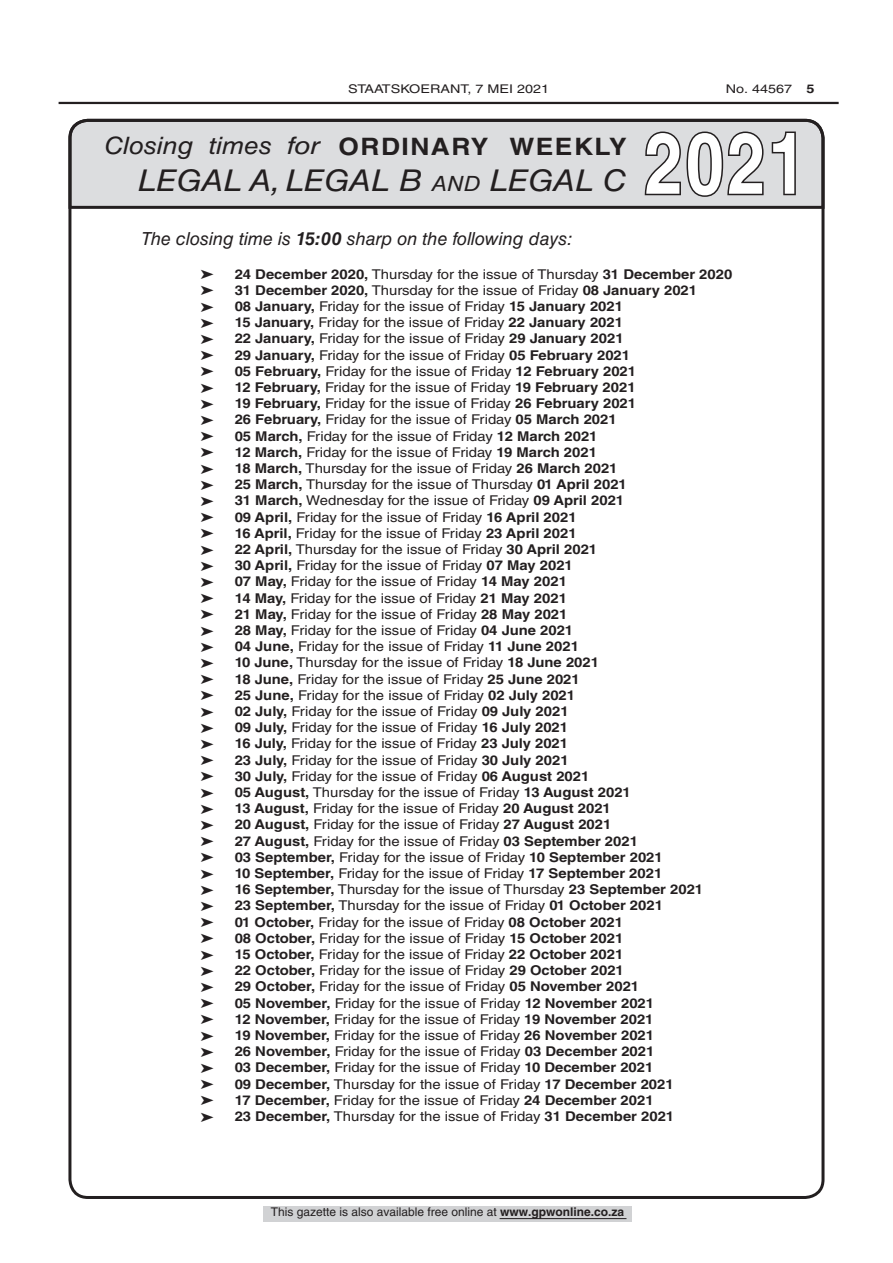
<style>
.page{position:relative;width:893px;height:1263px;background:#fff}
.page>*{position:absolute;margin:0;border:0;box-sizing:border-box;transform-origin:0 0}
.t1{font:700 85.5px "Helvetica LT Std";color:#fff;scale:.8 1}
.t2{font:italic 30px "Helvetica LT Std";color:#231f20;scale:1.1 1}
.t3{font:italic 24px "Helvetica LT Std";color:#231f20;scale:1.1 1}
.t4{font:italic 18px "Helvetica LT Std";color:#231f20}
.t5{font:13.5px/16.2px "Helvetica LT Std";color:#231f20;scale:1.1 1}
.t6{font:13.5px/16.2px "Zapf Dingbats ITC";color:#231f20;text-align:justify;scale:1.1 1}
.t7{font:12px "Helvetica LT Std";color:#231f20}
.t8{font:12px "Helvetica LT Std";color:#231f20;scale:1.2 1}
.s1{font-weight:700}
.s2{font-weight:700;font-style:normal}
.s3{font-size:21px}
</style>
<div class="page">
<div style="left:263px;top:1206px;width:369px;height:16px;background:#d1d2d4"></div>
<hr style="left:500px;top:1218px;width:126px;height:1px;background:#231f20">
<hr style="left:59px;top:102px;width:780px;height:2px;background:#231f20">
<svg style="left:72px;top:119px;width:752px;height:90px;background:#cccdcf"></svg>
<svg style="left:643px;top:130px;width:154px;height:68px;background:#aaaaac"></svg>
<p class="t8" style="left:348px;top:82px;width:169px">STAATSKOERANT, 7 Mei 2021</p>
<p class="t8" style="left:726px;top:82px;width:76px">No. 44567 <span class="s1">5</span></p>
<h3 class="t3" style="left:104px;top:132px;width:476px">Closing times for <span class="s2">ORDINARY WEEKLY</span></h3>
<h2 class="t2" style="left:138px;top:163px;width:446px">LEGAL A, LEGAL B <span class="s3">and</span> LEGAL C</h2>
<h3 class="t4" style="left:141px;top:228px;width:432px">The closing time is <span class="s1">15:00</span> sharp on the following days:</h3>
<h1 class="t1" style="left:644px;top:111px;width:204px">2021</h1>
<p class="t6" style="left:200px;top:266px;width:14px">➤ ➤ ➤ ➤ ➤ ➤ ➤ ➤ ➤ ➤ ➤ ➤ ➤ ➤ ➤ ➤ ➤ ➤ ➤ ➤ ➤ ➤ ➤ ➤ ➤ ➤ ➤ ➤ ➤ ➤ ➤ ➤ ➤ ➤ ➤ ➤ ➤ ➤ ➤ ➤ ➤ ➤ ➤ ➤ ➤ ➤ ➤ ➤ ➤ ➤ ➤ ➤ ➤</p>
<p class="t5" style="left:235px;top:266px;width:454px"><span class="s1">24 December 2020,</span> Thursday for the issue of Thursday <span class="s1">31 December 2020<br>31 December 2020,</span> Thursday for the issue of Friday <span class="s1">08 January 2021<br>08 January,</span> Friday for the issue of Friday <span class="s1">15 January 2021<br>15 January,</span> Friday for the issue of Friday <span class="s1">22 January 2021<br>22 January,</span> Friday for the issue of Friday <span class="s1">29 January 2021<br>29 January,</span> Friday for the issue of Friday <span class="s1">05 February 2021<br>05 February,</span> Friday for the issue of Friday <span class="s1">12 February 2021<br>12 February,</span> Friday for the issue of Friday <span class="s1">19 February 2021<br>19 February,</span> Friday for the issue of Friday <span class="s1">26 February 2021<br>26 February,</span> Friday for the issue of Friday <span class="s1">05 March 2021<br>05 March,</span> Friday for the issue of Friday <span class="s1">12 March 2021<br>12 March,</span> Friday for the issue of Friday <span class="s1">19 March 2021<br>18 March,</span> Thursday for the issue of Friday <span class="s1">26 March 2021<br>25 March,</span> Thursday for the issue of Thursday <span class="s1">01 April 2021<br>31 March,</span> Wednesday for the issue of Friday <span class="s1">09 April 2021<br>09 April,</span> Friday for the issue of Friday <span class="s1">16 April 2021<br>16 April,</span> Friday for the issue of Friday <span class="s1">23 April 2021<br>22 April,</span> Thursday for the issue of Friday <span class="s1">30 April 2021<br>30 April,</span> Friday for the issue of Friday <span class="s1">07 May 2021<br>07 May,</span> Friday for the issue of Friday <span class="s1">14 May 2021<br>14 May,</span> Friday for the issue of Friday <span class="s1">21 May 2021<br>21 May,</span> Friday for the issue of Friday <span class="s1">28 May 2021<br>28 May,</span> Friday for the issue of Friday <span class="s1">04 June 2021<br>04 June,</span> Friday for the issue of Friday <span class="s1">11 June 2021<br>10 June,</span> Thursday for the issue of Friday <span class="s1">18 June 2021<br>18 June,</span> Friday for the issue of Friday <span class="s1">25 June 2021<br>25 June,</span> Friday for the issue of Friday <span class="s1">02 July 2021<br>02 July,</span> Friday for the issue of Friday <span class="s1">09 July 2021<br>09 July,</span> Friday for the issue of Friday <span class="s1">16 July 2021<br>16 July,</span> Friday for the issue of Friday <span class="s1">23 July 2021<br>23 July,</span> Friday for the issue of Friday <span class="s1">30 July 2021<br>30 July,</span> Friday for the issue of Friday <span class="s1">06 August 2021<br>05 August,</span> Thursday for the issue of Friday <span class="s1">13 August 2021<br>13 August,</span> Friday for the issue of Friday <span class="s1">20 August 2021<br>20 August,</span> Friday for the issue of Friday <span class="s1">27 August 2021<br>27 August,</span> Friday for the issue of Friday <span class="s1">03 September 2021<br>03 September,</span> Friday for the issue of Friday <span class="s1">10 September 2021<br>10 September,</span> Friday for the issue of Friday <span class="s1">17 September 2021<br>16 September,</span> Thursday for the issue of Thursday <span class="s1">23 September 2021<br>23 September,</span> Thursday for the issue of Friday <span class="s1">01 October 2021<br>01 October,</span> Friday for the issue of Friday <span class="s1">08 October 2021<br>08 October,</span> Friday for the issue of Friday <span class="s1">15 October 2021<br>15 October,</span> Friday for the issue of Friday <span class="s1">22 October 2021<br>22 October,</span> Friday for the issue of Friday <span class="s1">29 October 2021<br>29 October,</span> Friday for the issue of Friday <span class="s1">05 November 2021<br>05 November,</span> Friday for the issue of Friday <span class="s1">12 November 2021<br>12 November,</span> Friday for the issue of Friday <span class="s1">19 November 2021<br>19 November,</span> Friday for the issue of Friday <span class="s1">26 November 2021<br>26 November,</span> Friday for the issue of Friday <span class="s1">03 December 2021<br>03 December,</span> Friday for the issue of Friday <span class="s1">10 December 2021<br>09 December,</span> Thursday for the issue of Friday <span class="s1">17 December 2021<br>17 December,</span> Friday for the issue of Friday <span class="s1">24 December 2021<br>23 December,</span> Thursday for the issue of Friday <span class="s1">31 December 2021</span></p>
<p class="t7" style="left:271px;top:1204px;width:355px">This gazette is also available free online at <span class="s1">www.gpwonline.co.za</span></p>
</div>
